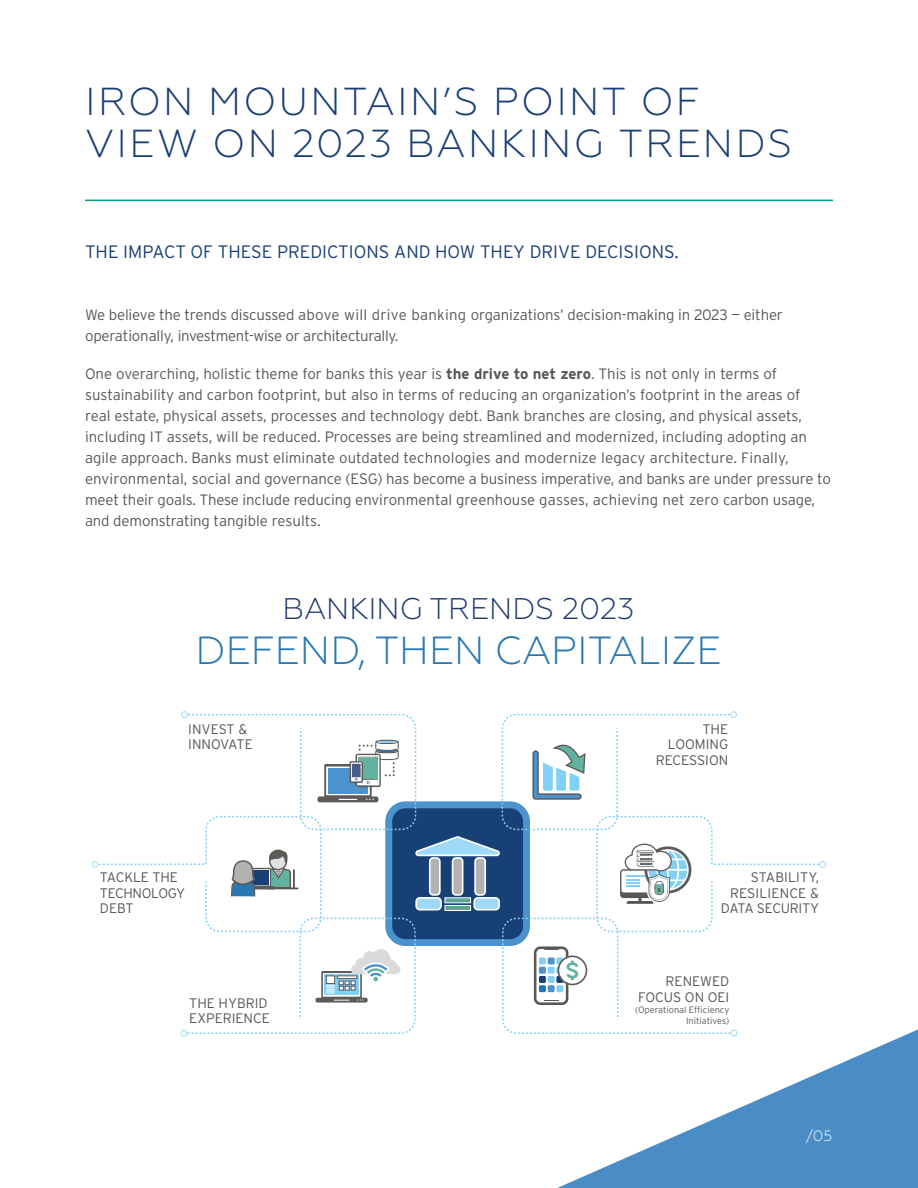
<style>
.page{position:relative;width:918px;height:1188px;background:#fff}
.page>*{position:absolute;margin:0;border:0;box-sizing:border-box;transform-origin:0 0}
.t1{font:300 39.15px "Geometria";color:#2778b3}
.t2{font:300 39px/42px "Geometria";letter-spacing:.06em;color:#193f76}
.t3{font:300 29.85px "Geometria";color:#1f396f}
.t4{font:300 18px "Interstate";color:#193f76}
.t5{font:300 15px/21px "Interstate";color:#575756}
.t6{font:300 15px "Geometria";color:#fff}
.t7{font:300 13.8px/15.3px "Interstate";color:#575756;text-align:right}
.t8{font:300 13.8px/15.3px "Interstate";letter-spacing:-.025em;color:#575756}
.t9{font:300 9.15px/11.1px "Interstate";color:#575756;text-align:right}
.s1{font-weight:700}
</style>
<div class="page">
<svg style="left:557px;top:1029px;width:361px;height:159px;fill:#4a8dc6"></svg>
<hr style="left:85px;top:200px;width:748px;height:1px;background:#009982">
<div style="left:389px;top:805px;width:138px;height:138px;background:#174076;border-radius:17px"></div>
<div style="left:385px;top:801px;width:145px;height:145px;border:7px solid #4c92cd;border-radius:17px"></div>
<div style="left:205px;top:816px;width:117px;height:116px;border:2px dashed #83d0f5;border-radius:14px"></div>
<svg style="left:92px;top:861px;width:6px;height:7px"></svg>
<div style="left:596px;top:816px;width:117px;height:116px;border:2px dashed #83d0f5;border-radius:14px"></div>
<svg style="left:820px;top:861px;width:6px;height:7px"></svg>
<div style="left:430px;top:858px;width:10px;height:37px;background:#b3b2b2;border-radius:3px"></div>
<div style="left:429px;top:857px;width:12px;height:39px;border:2px solid #fff;border-radius:3px"></div>
<div style="left:453px;top:858px;width:10px;height:37px;background:#b3b2b2;border-radius:3px"></div>
<div style="left:452px;top:857px;width:11px;height:39px;border:2px solid #fff;border-radius:3px"></div>
<div style="left:475px;top:858px;width:10px;height:37px;background:#b3b2b2;border-radius:3px"></div>
<div style="left:474px;top:857px;width:12px;height:39px;border:2px solid #fff;border-radius:3px"></div>
<div style="left:474px;top:898px;width:25px;height:12px;background:#a0d9f7;border-radius:4px"></div>
<div style="left:473px;top:897px;width:27px;height:14px;border:2px solid #fff;border-radius:4px"></div>
<div style="left:416px;top:898px;width:25px;height:12px;background:#a0d9f7;border-radius:4px"></div>
<div style="left:415px;top:897px;width:27px;height:14px;border:2px solid #fff;border-radius:4px"></div>
<svg style="left:416px;top:837px;width:84px;height:20px"></svg>
<svg style="left:444px;top:905px;width:27px;height:6px"></svg>
<svg style="left:444px;top:897px;width:27px;height:6px"></svg>
<svg style="left:181px;top:711px;width:236px;height:120px"></svg>
<svg style="left:501px;top:711px;width:236px;height:120px"></svg>
<svg style="left:620px;top:843px;width:71px;height:61px"></svg>
<svg style="left:501px;top:917px;width:236px;height:119px"></svg>
<svg style="left:181px;top:917px;width:236px;height:119px"></svg>
<svg style="left:231px;top:849px;width:67px;height:47px"></svg>
<h2 class="t2" style="left:85px;top:80px;width:708px">IRON MOUNTAIN’S POINT OF<br>VIEW ON 2023 BANKING TRENDS</h2>
<p class="t4" style="left:85px;top:241px;width:595px">THE IMPACT OF THESE PREDICTIONS AND HOW THEY DRIVE DECISIONS.</p>
<p class="t5" style="left:85px;top:304px;width:700px">We believe the trends discussed above will drive banking organizations’ decision-making in 2023 — either operationally, investment-wise or architecturally.</p>
<p class="t5" style="left:85px;top:363px;width:747px">One overarching, holistic theme for banks this year is <span class="s1">the drive to net zero</span>. This is not only in terms of sustainability and carbon footprint, but also in terms of reducing an organization’s footprint in the areas of<br>real estate, physical assets, processes and technology debt. Bank branches are closing, and physical assets, including IT assets, will be reduced. Processes are being streamlined and modernized, including adopting an agile approach. Banks must eliminate outdated technologies and modernize legacy architecture. Finally, environmental, social and governance (ESG) has become a business imperative, and banks are under pressure to meet their goals. These include reducing environmental greenhouse gasses, achieving net zero carbon usage, and demonstrating tangible results.</p>
<h3 class="t3" style="left:283px;top:591px;width:353px">BANKING TRENDS 2023</h3>
<h1 class="t1" style="left:195px;top:628px;width:527px">DEFEND, THEN CAPITALIZE</h1>
<p class="t7" style="left:188px;top:721px;width:66px;text-align:left">INVEST &amp;<br>INNOVATE</p>
<p class="t8" style="left:100px;top:870px;width:87px">TACKLE THE<br>TECHNOLOGY<br>DEBT</p>
<p class="t7" style="left:189px;top:995px;width:82px;text-align:left">THE HYBRID<br>EXPERIENCE</p>
<p class="t7" style="left:656px;top:721px;width:74px">THE<br>LOOMING<br>RECESSION</p>
<p class="t7" style="left:721px;top:870px;width:100px">STABILITY,<br>RESILIENCE &amp;<br>DATA SECURITY</p>
<p class="t7" style="left:638px;top:974px;width:93px">RENEWED<br>FOCUS ON OEI</p>
<p class="t9" style="left:635px;top:1004px;width:96px">(Operational Efficiency<br>Initiatives)</p>
<p class="t6" style="left:806px;top:1127px;width:28px">/05</p>
</div>
